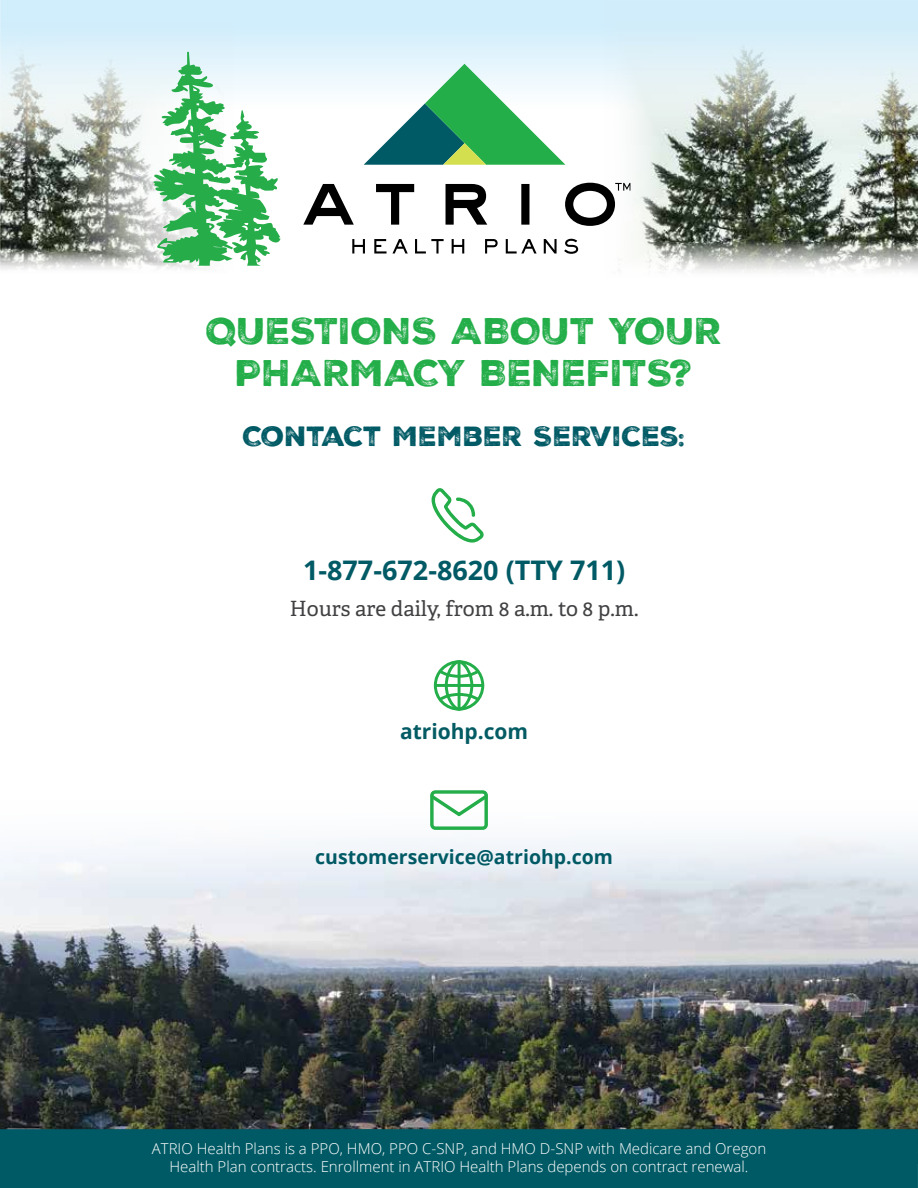
<style>
.page{position:relative;width:918px;height:1188px;background:#fff}
.page>*{position:absolute;margin:0;border:0;box-sizing:border-box;transform-origin:0 0}
.t1{font:36px/42px "Nexa Rust Sans Black 2";letter-spacing:-.005em;color:#23ae49;text-align:center}
.t2{font:27px "Nexa Rust Sans Black 2";color:#005a65}
.t3{font:700 27px "Open Sans";color:#005a65}
.t4{font:21px "Adelle";color:#414042}
.t5{font:700 21px "Open Sans";color:#035b64}
.t6{font:700 19.5px "Open Sans";color:#005a65}
.t7{font:300 15px/18px "Open Sans";color:#fff;text-align:center}
</style>
<div class="page">
<img style="left:0;top:836px;width:918px;height:293px">
<img style="left:423px;top:836px;width:74px;height:8px">
<svg style="left:0;top:0;width:601px;height:254px"></svg>
<img style="left:601px;top:0;width:317px;height:272px">
<img style="left:0;top:9px;width:244px;height:261px">
<svg style="left:153px;top:52px;width:128px;height:214px"></svg>
<svg style="left:364px;top:64px;width:201px;height:101px"></svg>
<svg style="left:303px;top:184px;width:51px;height:41px"></svg>
<svg style="left:376px;top:184px;width:38px;height:41px"></svg>
<svg style="left:446px;top:184px;width:41px;height:41px"></svg>
<div style="left:521px;top:184px;width:8px;height:41px;background:#000"></div>
<svg style="left:352px;top:239px;width:13px;height:15px"></svg>
<svg style="left:374px;top:239px;width:34px;height:15px"></svg>
<svg style="left:415px;top:239px;width:29px;height:15px"></svg>
<svg style="left:452px;top:239px;width:12px;height:15px"></svg>
<svg style="left:485px;top:239px;width:13px;height:15px"></svg>
<svg style="left:506px;top:239px;width:31px;height:15px"></svg>
<svg style="left:544px;top:239px;width:13px;height:15px"></svg>
<svg style="left:564px;top:239px;width:14px;height:15px"></svg>
<svg style="left:565px;top:183px;width:66px;height:43px"></svg>
<svg style="left:431px;top:488px;width:53px;height:55px"></svg>
<svg style="left:433px;top:660px;width:52px;height:51px"></svg>
<div style="left:434px;top:684px;width:50px;height:3px;border:1px solid #23ae49"></div>
<svg style="left:430px;top:790px;width:58px;height:40px"></svg>
<div style="left:0;top:1129px;width:918px;height:59px;background:#005a65"></div>
<img style="left:3px;top:879px;width:910px;height:245px">
<h2 class="t1" style="left:206px;top:311px;width:518px">QUESTIONS ABOUT YOUR<br>PHARMACY BENEFITS?</h2>
<p class="t2" style="left:243px;top:418px;width:444px">CONTACT MEMBER SERVICES:</p>
<p class="t3" style="left:303px;top:551px;width:324px">1-877-672-8620 (TTY 711)</p>
<p class="t4" style="left:290px;top:595px;width:350px">Hours are daily, from 8 a.m. to 8 p.m.</p>
<p class="t5" style="left:400px;top:717px;width:130px">atriohp.com</p>
<p class="t6" style="left:315px;top:843px;width:299px">customerservice@atriohp.com</p>
<p class="t7" style="left:152px;top:1140px;width:616px">ATRIO Health Plans is a PPO, HMO, PPO C-SNP, and HMO D-SNP with Medicare and Oregon<br>Health Plan contracts. Enrollment in ATRIO Health Plans depends on contract renewal.</p>
</div>
